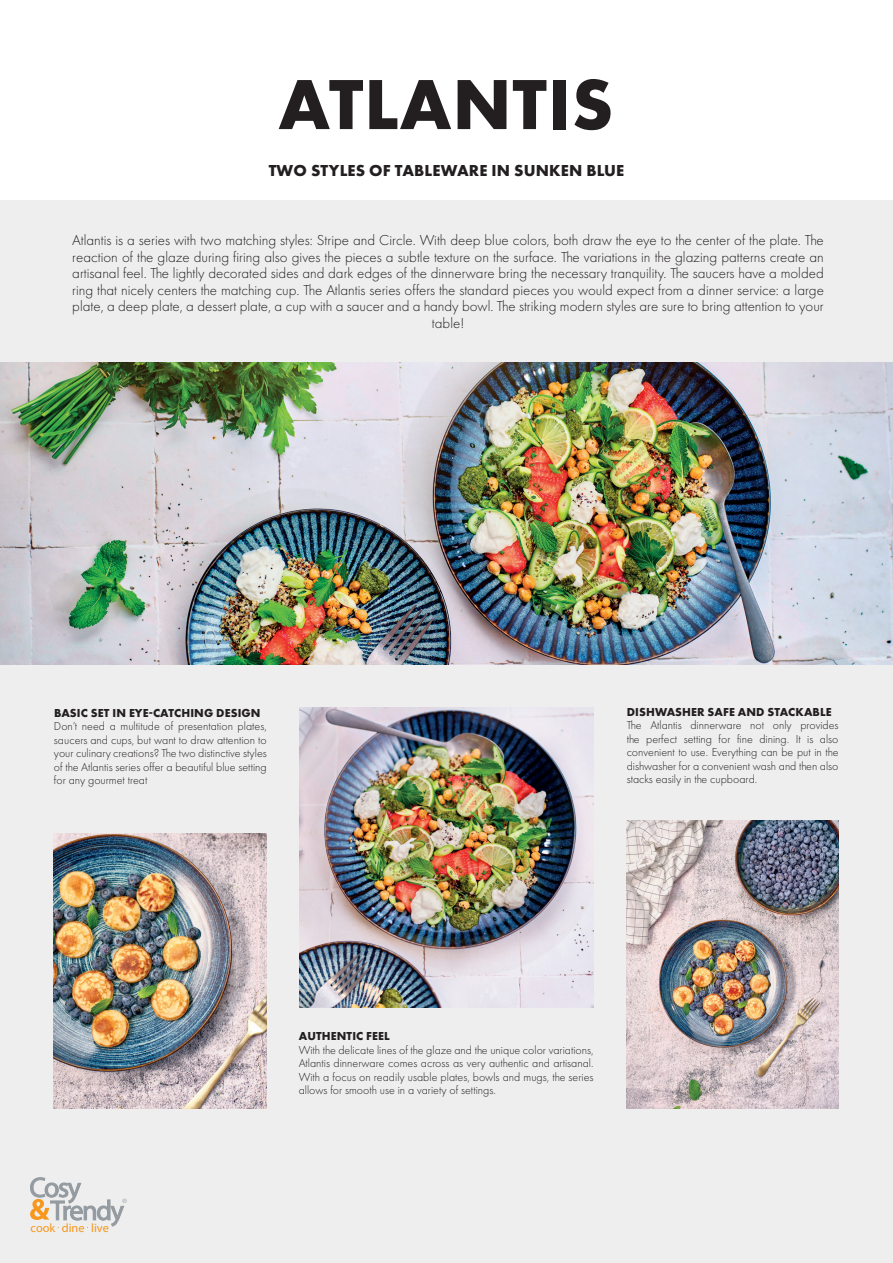
<style>
.page{position:relative;width:893px;height:1263px;background:#fff}
.page>*{position:absolute;margin:0;border:0;box-sizing:border-box;transform-origin:0 0}
.t1{font:700 73.5px "Futura PT";letter-spacing:.01em;color:#231f20}
.t2{font:700 16.5px "Futura PT";letter-spacing:.01em;color:#231f20}
.t3{font:300 15px/16.5px "Futura PT";color:#231f20;text-align:center}
.t4{font:12.3px "Myriad Pro";color:#f7971d}
.t5{font:300 12px/13.5px "Futura PT";color:#231f20;text-align:justify}
.t6{font:700 12px "Futura PT";letter-spacing:.01em;color:#231f20}
</style>
<div class="page">
<div style="left:0;top:662px;width:893px;height:601px;background:#eeeeef"></div>
<div style="left:0;top:200px;width:893px;height:162px;background:#eeeeef"></div>
<svg style="left:30px;top:1177px;width:97px;height:51px"></svg>
<img style="left:0;top:362px;width:893px;height:302px">
<img style="left:54px;top:833px;width:213px;height:275px">
<img style="left:299px;top:707px;width:295px;height:300px">
<img style="left:627px;top:821px;width:212px;height:287px">
<h1 class="t1" style="left:278px;top:57px;width:337px">ATLANTIS</h1>
<p class="t2" style="left:269px;top:160px;width:357px">TWO STYLES OF TABLEWARE IN SUNKEN BLUE</p>
<p class="t3" style="left:72px;top:232px;width:753px">Atlantis is a series with two matching styles: Stripe and Circle. With deep blue colors, both draw the eye to the center of the plate. The reaction of the glaze during firing also gives the pieces a subtle texture on the surface. The variations in the glazing patterns create an artisanal feel. The lightly decorated sides and dark edges of the dinnerware bring the necessary tranquility. The saucers have a molded ring that nicely centers the matching cup. The Atlantis series offers the standard pieces you would expect from a dinner service: a large plate, a deep plate, a dessert plate, a cup with a saucer and a handy bowl. The striking modern styles are sure to bring attention to your table!</p>
<p class="t6" style="left:54px;top:705px;width:208px">BASIC SET IN EYE-CATCHING DESIGN</p>
<p class="t5" style="left:54px;top:719px;width:214px">Don’t need a multitude of presentation plates, saucers and cups, but want to draw attention to your culinary creations? The two distinctive styles of the Atlantis series offer a beautiful blue setting for any gourmet treat</p>
<p class="t6" style="left:627px;top:704px;width:207px">DISHWASHER SAFE AND STACKABLE</p>
<p class="t5" style="left:627px;top:719px;width:213px">The Atlantis dinnerware not only provides the perfect setting for fine dining. It is also convenient to use. Everything can be put in the dishwasher for a convenient wash and then also stacks easily in the cupboard.</p>
<p class="t4" style="left:31px;top:1220px;width:80px">cook dine live</p>
<p class="t6" style="left:299px;top:1028px;width:93px">AUTHENTIC FEEL</p>
<p class="t5" style="left:299px;top:1043px;width:296px">With the delicate lines of the glaze and the unique color variations, Atlantis dinnerware comes across as very authentic and artisanal.<br>With a focus on readily usable plates, bowls and mugs, the series allows for smooth use in a variety of settings.</p>
</div>
